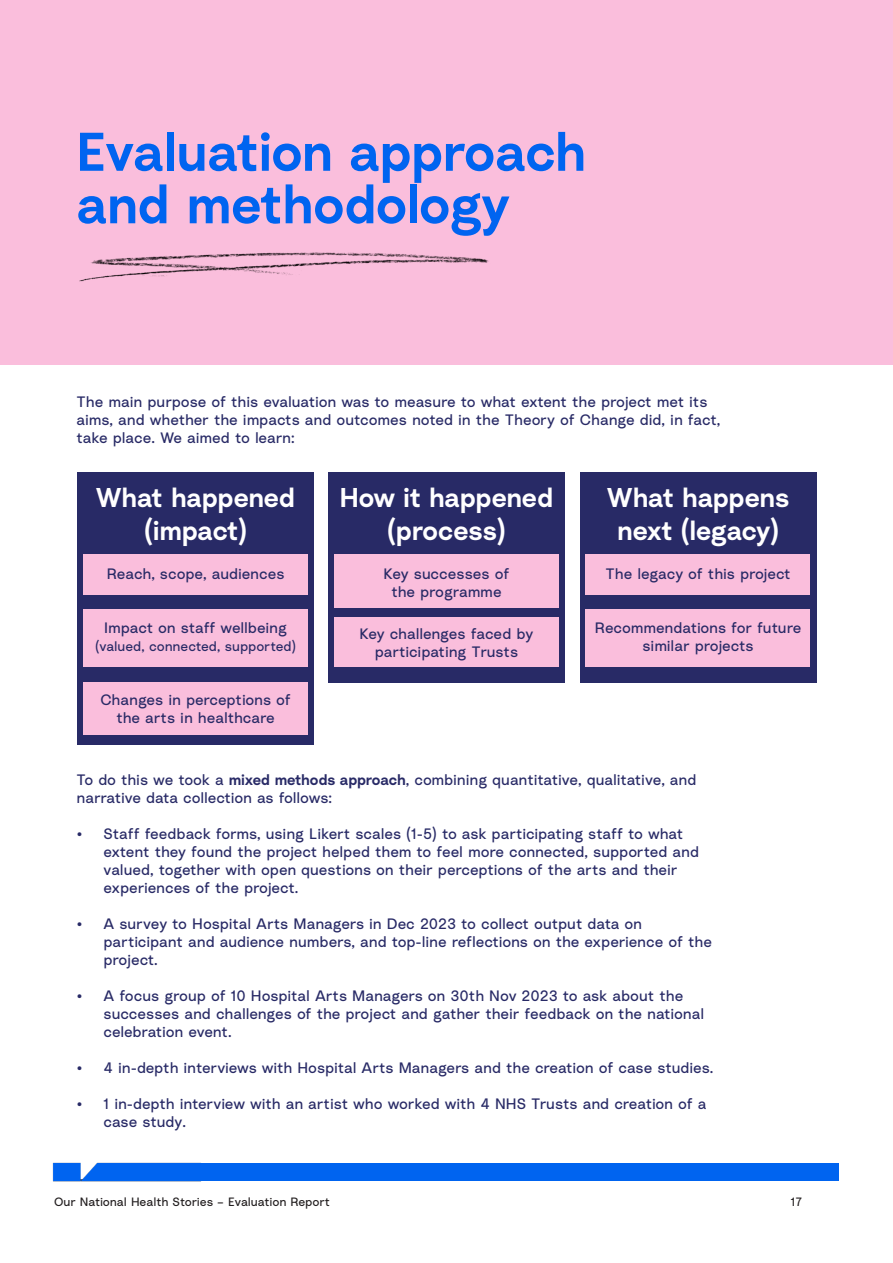
<style>
.page{position:relative;width:893px;height:1263px;background:#fff}
.page>*{position:absolute;margin:0;border:0;box-sizing:border-box;transform-origin:0 0}
.t1{font:600 54px/52.5px "Radial";letter-spacing:-.01em;color:#0064f0}
.t2{font:600 27px/32.4px "Radial";color:#fff;text-align:center}
.Body_Copy_Blue{font:15px/18px "Radial";letter-spacing:-.01em;color:#282a66}
.Body_Copy_Blue-2{font:13.5px "Radial";letter-spacing:-.01em;color:#282a66}
.t3{font:12px "Radial";letter-spacing:-.01em;color:#231f20}
.s1{font-weight:600}
</style>
<div class="page">
<hr style="left:54px;top:1179px;width:785px;height:2px;background:#231f20">
<img style="left:52px;top:1162px;width:154px;height:20px">
<div style="left:157px;top:1163px;width:682px;height:17px;background:#0064f0"></div>
<div style="left:0;top:0;width:893px;height:364px;background:#fabedc"></div>
<div style="left:77px;top:472px;width:237px;height:272px;background:#282a66"></div>
<div style="left:83px;top:555px;width:224px;height:40px;background:#fabedc"></div>
<div style="left:83px;top:609px;width:224px;height:57px;background:#fabedc"></div>
<div style="left:84px;top:682px;width:224px;height:53px;background:#fabedc"></div>
<div style="left:328px;top:472px;width:237px;height:210px;background:#282a66"></div>
<div style="left:334px;top:555px;width:224px;height:53px;background:#fabedc"></div>
<div style="left:334px;top:617px;width:224px;height:49px;background:#fabedc"></div>
<div style="left:580px;top:472px;width:236px;height:210px;background:#282a66"></div>
<div style="left:586px;top:555px;width:224px;height:40px;background:#fabedc"></div>
<div style="left:586px;top:609px;width:224px;height:57px;background:#fabedc"></div>
<img style="left:79px;top:252px;width:410px;height:30px">
<p class="t1" style="left:77px;top:124px;width:511px">Evaluation approach and methodology</p>
<p class="Body_Copy_Blue" style="left:77px;top:392px;width:645px">The main purpose of this evaluation was to measure to what extent the project met its aims, and whether the impacts and outcomes noted in the Theory of Change did, in fact, take place. We aimed to learn:</p>
<p class="t2" style="left:96px;top:481px;width:201px">What happened</p>
<p class="t2" style="left:144px;top:513px;width:105px">(impact)</p>
<p class="Body_Copy_Blue" style="left:107px;top:565px;width:179px">Reach, scope, audiences</p>
<p class="Body_Copy_Blue" style="left:104px;top:619px;width:184px">Impact on staff wellbeing</p>
<p class="Body_Copy_Blue-2" style="left:95px;top:637px;width:202px">(valued, connected, supported)</p>
<p class="Body_Copy_Blue" style="left:100px;top:691px;width:192px;text-align:center">Changes in perceptions of the arts in healthcare</p>
<p class="t2" style="left:340px;top:481px;width:215px">How it happened (process)</p>
<p class="Body_Copy_Blue" style="left:384px;top:565px;width:127px;text-align:center">Key successes of the programme</p>
<p class="Body_Copy_Blue" style="left:360px;top:625px;width:175px;text-align:center">Key challenges faced by participating Trusts</p>
<p class="t2" style="left:607px;top:481px;width:184px">What happens next (legacy)</p>
<p class="Body_Copy_Blue" style="left:605px;top:565px;width:187px">The legacy of this project</p>
<p class="Body_Copy_Blue" style="left:595px;top:619px;width:208px;text-align:center">Recommendations for future similar projects</p>
<p class="Body_Copy_Blue" style="left:77px;top:770px;width:622px">To do this we took a <span class="s1">mixed methods approach</span>, combining quantitative, qualitative, and narrative data collection as follows:</p>
<p class="Body_Copy_Blue" style="left:104px;top:824px;width:597px;text-indent:-27px">• Staff feedback forms, using Likert scales (1-5) to ask participating staff to what extent they found the project helped them to feel more connected, supported and valued, together with open questions on their perceptions of the arts and their experiences of the project.</p>
<p class="Body_Copy_Blue" style="left:104px;top:914px;width:610px;text-indent:-27px">• A survey to Hospital Arts Managers in Dec 2023 to collect output data on participant and audience numbers, and top-line reflections on the experience of the project.</p>
<p class="Body_Copy_Blue" style="left:104px;top:986px;width:602px;text-indent:-27px">• A focus group of 10 Hospital Arts Managers on 30th Nov 2023 to ask about the successes and challenges of the project and gather their feedback on the national celebration event.</p>
<p class="Body_Copy_Blue" style="left:77px;top:1058px;width:638px">• 4 in-depth interviews with Hospital Arts Managers and the creation of case studies.</p>
<p class="Body_Copy_Blue" style="left:104px;top:1094px;width:604px;text-indent:-27px">• 1 in-depth interview with an artist who worked with 4 NHS Trusts and creation of a case study.</p>
<p class="t3" style="left:54px;top:1193px;width:278px">Our National Health Stories – Evaluation Report</p>
<p class="t3" style="left:791px;top:1193px;width:13px">17</p>
</div>
